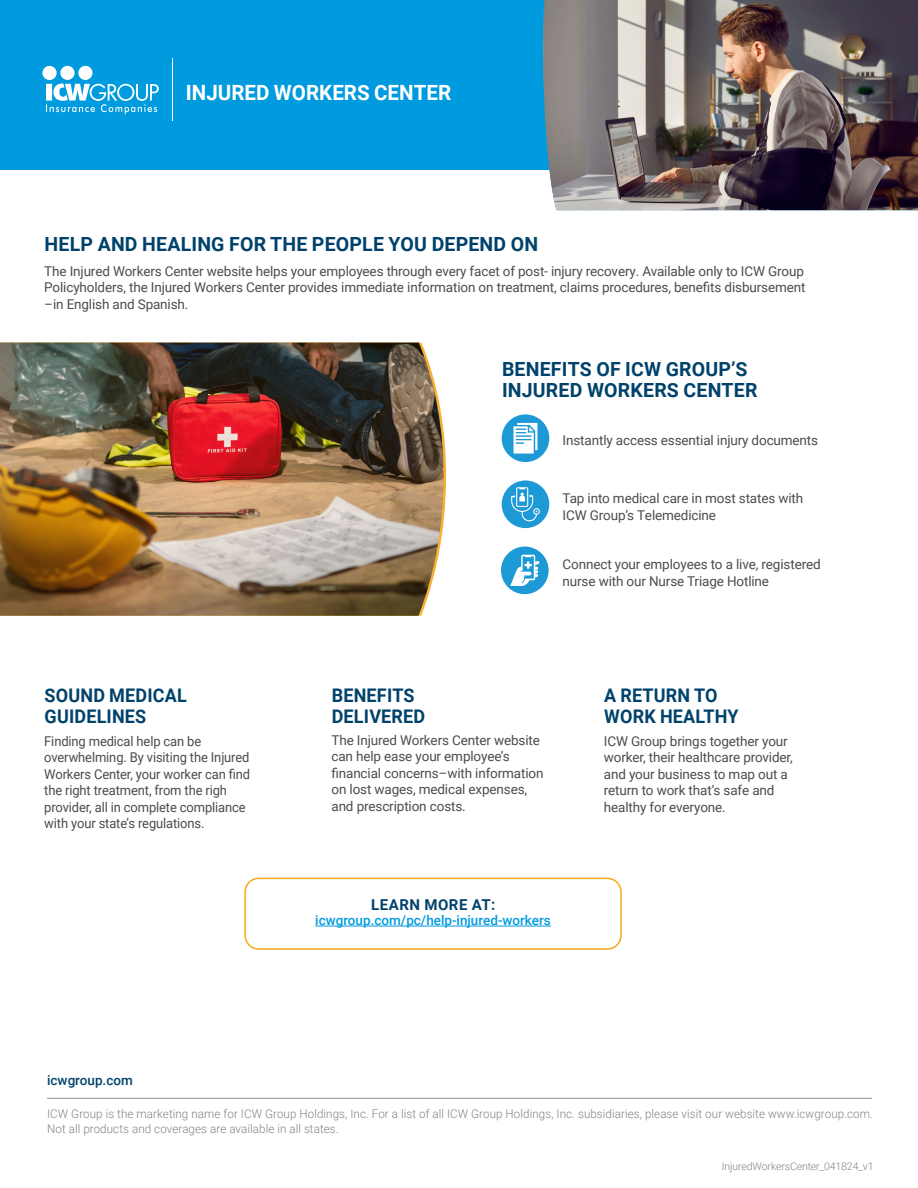
<style>
.page{position:relative;width:918px;height:1188px;background:#fff}
.page>*{position:absolute;margin:0;border:0;box-sizing:border-box;transform-origin:0 0}
.t1{font:700 21px "Roboto";color:#fff}
.t2{font:700 19.5px/21px "Roboto";letter-spacing:.01em;color:#00426b}
.t3{font:700 18.75px/21px "Roboto";letter-spacing:.01em;color:#00426b;scale:.96 1}
.t4{font:700 15px "Roboto";letter-spacing:.035em;color:#00426b}
.t5{font:13.5px/16.5px "Roboto";letter-spacing:-.01em;color:#4b4c4d}
.t6{font:13.5px/16.5px "Roboto";letter-spacing:-.01em;color:#4b4c4d;scale:.96 1}
.t7{font:500 13.5px "Roboto";color:#009bde}
.t8{font:500 13.5px "Roboto";color:#00426b}
.t9{font:300 12px/14.4px "Roboto";letter-spacing:.005em;color:#808285}
.t10{font:300 10.5px "Roboto";letter-spacing:-.01em;color:#808285}
</style>
<div class="page">
<hr style="left:47px;top:1098px;width:825px;height:1px;background:#8a8c8f">
<div style="left:0;top:0;width:533px;height:169px;background:#009bdf"></div>
<svg style="left:533px;top:0;width:8px;height:170px"></svg>
<img style="left:541px;top:0;width:377px;height:210px">
<hr style="left:172px;top:59px;width:1px;height:62px;background:#fff">
<svg style="left:42px;top:66px;width:117px;height:48px"></svg>
<hr style="left:315px;top:926px;width:236px;height:1px;background:#009bde">
<img style="left:0;top:343px;width:445px;height:273px">
<svg style="left:502px;top:414px;width:47px;height:48px"></svg>
<svg style="left:501px;top:547px;width:48px;height:47px"></svg>
<svg style="left:502px;top:480px;width:47px;height:48px"></svg>
<div style="left:244px;top:878px;width:378px;height:72px;border:2px solid #f5a81c;border-radius:14px"></div>
<h1 class="t1" style="left:186px;top:78px;width:267px">INJURED WORKERS CENTER</h1>
<p class="t2" style="left:45px;top:233px;width:495px">HELP AND HEALING FOR THE PEOPLE YOU DEPEND ON</p>
<p class="t5" style="left:44px;top:262px;width:763px;text-align:justify">The Injured Workers Center website helps your employees through every facet of post- injury recovery. Available only to ICW Group Policyholders, the Injured Workers Center provides immediate information on treatment, claims procedures, benefits disbursement –in English and Spanish.</p>
<p class="t2" style="left:502px;top:358px;width:257px">BENEFITS OF ICW GROUP’S<br>INJURED WORKERS CENTER</p>
<p class="t5" style="left:563px;top:432px;width:257px">Instantly access essential injury documents</p>
<p class="t3" style="left:45px;top:684px;width:150px">SOUND MEDICAL<br>GUIDELINES</p>
<p class="t6" style="left:44px;top:732px;width:216px">Finding medical help can be overwhelming. By visiting the Injured Workers Center, your worker can find the right treatment, from the righ provider, all in complete compliance with your state’s regulations.</p>
<p class="t8" style="left:47px;top:1071px;width:87px">icwgroup.com</p>
<p class="t5" style="left:563px;top:490px;width:242px">Tap into medical care in most states with<br>ICW Group’s Telemedicine</p>
<p class="t5" style="left:563px;top:556px;width:260px">Connect your employees to a live, registered nurse with our Nurse Triage Hotline</p>
<p class="t3" style="left:332px;top:684px;width:99px">BENEFITS<br>DELIVERED</p>
<p class="t5" style="left:331px;top:732px;width:214px">The Injured Workers Center website can help ease your employee’s financial concerns–with information on lost wages, medical expenses, and prescription costs.</p>
<p class="t4" style="left:371px;top:894px;width:126px">LEARN MORE AT:</p>
<p class="t7" style="left:315px;top:911px;width:237px">icwgroup.com/pc/help-injured-workers</p>
<p class="t3" style="left:604px;top:684px;width:142px">A RETURN TO<br>WORK HEALTHY</p>
<p class="t5" style="left:604px;top:732px;width:191px">ICW Group brings together your worker, their healthcare provider, and your business to map out a return to work that’s safe and healthy for everyone.</p>
<p class="t9" style="left:47px;top:1107px;width:827px">ICW Group is the marketing name for ICW Group Holdings, Inc. For a list of all ICW Group Holdings, Inc. subsidiaries, please visit our website www.icwgroup.com.<br>Not all products and coverages are available in all states.</p>
<p class="t10" style="left:722px;top:1159px;width:153px">InjuredWorkersCenter_041824_v1</p>
</div>
